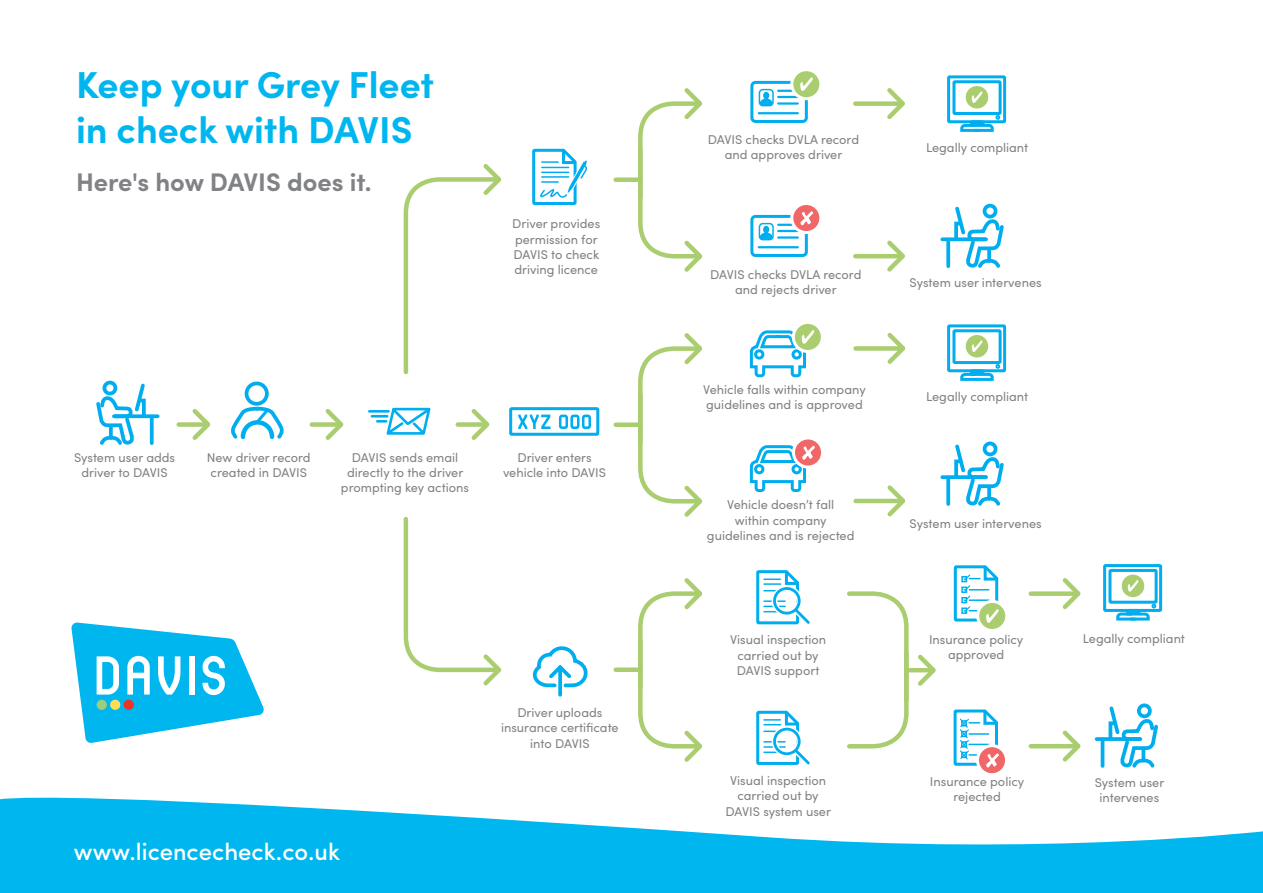
<style>
.page{position:relative;width:1263px;height:893px;background:#fff}
.page>*{position:absolute;margin:0;border:0;box-sizing:border-box;transform-origin:0 0}
.t1{font:700 37.5px/45px "Sofia Pro";color:#00b6ef}
.t2{font:700 25.5px "Sofia Pro";color:#808285}
.t3{font:500 24px "Sofia Pro";color:#fff}
.t4{font:12.75px/15.3px "Sofia Pro";color:#808285;text-align:center}
</style>
<div class="page">
<svg style="left:942px;top:237px;width:10px;height:4px"></svg>
<svg style="left:946px;top:240px;width:4px;height:26px"></svg>
<svg style="left:952px;top:204px;width:52px;height:64px"></svg>
<svg style="left:987px;top:249px;width:4px;height:12px"></svg>
<div style="left:983px;top:204px;width:14px;height:14px;border:4px solid #00aeef;border-radius:50%"></div>
<svg style="left:148px;top:414px;width:10px;height:4px"></svg>
<svg style="left:150px;top:417px;width:4px;height:26px"></svg>
<svg style="left:96px;top:381px;width:52px;height:64px"></svg>
<svg style="left:109px;top:426px;width:4px;height:12px"></svg>
<div style="left:103px;top:381px;width:14px;height:14px;border:4px solid #00aeef;border-radius:50%"></div>
<div style="left:245px;top:382px;width:24px;height:24px;border:4px solid #00aeef;border-radius:50%"></div>
<svg style="left:231px;top:405px;width:52px;height:34px"></svg>
<svg style="left:942px;top:475px;width:10px;height:4px"></svg>
<svg style="left:946px;top:477px;width:4px;height:27px"></svg>
<svg style="left:952px;top:442px;width:52px;height:64px"></svg>
<svg style="left:987px;top:487px;width:4px;height:12px"></svg>
<div style="left:983px;top:442px;width:14px;height:14px;border:4px solid #00aeef;border-radius:50%"></div>
<svg style="left:1096px;top:737px;width:11px;height:4px"></svg>
<hr style="left:1101px;top:739px;width:3px;height:27px;background:#00aeef">
<svg style="left:1107px;top:706px;width:51px;height:62px"></svg>
<svg style="left:1141px;top:749px;width:4px;height:11px"></svg>
<div style="left:1137px;top:703px;width:15px;height:15px;border:4px solid #00aeef;border-radius:50%"></div>
<hr style="left:369px;top:410px;width:19px;height:3px;background:#00aeef">
<hr style="left:372px;top:415px;width:15px;height:3px;background:#00aeef">
<svg style="left:377px;top:407px;width:54px;height:28px"></svg>
<svg style="left:518px;top:415px;width:32px;height:14px"></svg>
<svg style="left:559px;top:415px;width:32px;height:14px"></svg>
<div style="left:509px;top:407px;width:90px;height:29px;border:3px solid #00aeef"></div>
<svg style="left:532px;top:148px;width:55px;height:57px"></svg>
<div style="left:750px;top:81px;width:58px;height:42px;border:3px solid #00aeef;border-radius:4px"></div>
<div style="left:759px;top:89px;width:15px;height:17px;border:2px solid #00aeef;border-radius:3px"></div>
<svg style="left:759px;top:92px;width:14px;height:14px"></svg>
<hr style="left:759px;top:112px;width:39px;height:2px;background:#00aeef">
<hr style="left:778px;top:102px;width:20px;height:3px;background:#00aeef">
<hr style="left:778px;top:90px;width:20px;height:2px;background:#00aeef">
<hr style="left:778px;top:96px;width:20px;height:2px;background:#00aeef">
<svg style="left:978px;top:601px;width:29px;height:29px"></svg>
<div style="left:976px;top:600px;width:32px;height:32px;border:3px solid #fff;border-radius:50%"></div>
<svg style="left:953px;top:565px;width:47px;height:59px"></svg>
<svg style="left:977px;top:746px;width:29px;height:29px"></svg>
<div style="left:976px;top:744px;width:32px;height:32px;border:3px solid #fff;border-radius:50%"></div>
<svg style="left:953px;top:709px;width:46px;height:59px"></svg>
<svg style="left:792px;top:70px;width:29px;height:29px"></svg>
<div style="left:790px;top:68px;width:32px;height:32px;border:3px solid #fff;border-radius:50%"></div>
<svg style="left:800px;top:77px;width:13px;height:16px"></svg>
<div style="left:750px;top:215px;width:58px;height:42px;border:3px solid #00aeef;border-radius:4px"></div>
<div style="left:759px;top:223px;width:15px;height:17px;border:2px solid #00aeef;border-radius:3px"></div>
<svg style="left:759px;top:226px;width:14px;height:14px"></svg>
<hr style="left:759px;top:246px;width:39px;height:2px;background:#00aeef">
<hr style="left:778px;top:236px;width:20px;height:3px;background:#00aeef">
<hr style="left:778px;top:224px;width:20px;height:2px;background:#00aeef">
<hr style="left:778px;top:230px;width:20px;height:2px;background:#00aeef">
<svg style="left:793px;top:438px;width:29px;height:29px"></svg>
<div style="left:792px;top:436px;width:32px;height:33px;border:3px solid #fff;border-radius:50%"></div>
<svg style="left:749px;top:443px;width:67px;height:49px"></svg>
<div style="left:966px;top:86px;width:22px;height:22px;background:#aacd70;border-radius:50%"></div>
<svg style="left:971px;top:91px;width:12px;height:12px"></svg>
<div style="left:947px;top:75px;width:59px;height:48px;border:3px solid #00aeef"></div>
<div style="left:952px;top:80px;width:49px;height:35px;border:3px solid #00aeef"></div>
<svg style="left:959px;top:115px;width:41px;height:17px"></svg>
<div style="left:966px;top:335px;width:22px;height:22px;background:#aacd70;border-radius:50%"></div>
<svg style="left:971px;top:340px;width:12px;height:12px"></svg>
<div style="left:947px;top:324px;width:59px;height:48px;border:3px solid #00aeef"></div>
<div style="left:952px;top:329px;width:49px;height:35px;border:3px solid #00aeef"></div>
<svg style="left:959px;top:364px;width:41px;height:17px"></svg>
<div style="left:1122px;top:575px;width:22px;height:22px;background:#aacd70;border-radius:50%"></div>
<svg style="left:1127px;top:580px;width:12px;height:12px"></svg>
<div style="left:1103px;top:564px;width:59px;height:48px;border:3px solid #00aeef"></div>
<div style="left:1108px;top:569px;width:49px;height:35px;border:3px solid #00aeef"></div>
<svg style="left:1115px;top:604px;width:41px;height:17px"></svg>
<svg style="left:756px;top:570px;width:54px;height:55px"></svg>
<svg style="left:756px;top:710px;width:54px;height:55px"></svg>
<svg style="left:558px;top:689px;width:4px;height:6px"></svg>
<svg style="left:532px;top:646px;width:56px;height:43px"></svg>
<svg style="left:192px;top:409px;width:19px;height:31px"></svg>
<div style="left:179px;top:422px;width:27px;height:5px;background:#aacd70"></div>
<svg style="left:325px;top:409px;width:19px;height:31px"></svg>
<div style="left:312px;top:422px;width:27px;height:5px;background:#aacd70"></div>
<svg style="left:471px;top:409px;width:19px;height:31px"></svg>
<div style="left:458px;top:422px;width:27px;height:5px;background:#aacd70"></div>
<svg style="left:887px;top:88px;width:18px;height:31px"></svg>
<div style="left:855px;top:101px;width:46px;height:5px;background:#aacd70"></div>
<svg style="left:883px;top:240px;width:22px;height:32px"></svg>
<hr style="left:855px;top:254px;width:46px;height:4px;background:#aacd70">
<svg style="left:887px;top:333px;width:19px;height:31px"></svg>
<div style="left:856px;top:346px;width:45px;height:5px;background:#aacd70"></div>
<svg style="left:883px;top:485px;width:23px;height:32px"></svg>
<hr style="left:856px;top:499px;width:45px;height:4px;background:#aacd70">
<svg style="left:1062px;top:578px;width:19px;height:31px"></svg>
<div style="left:1031px;top:591px;width:45px;height:5px;background:#aacd70"></div>
<svg style="left:1058px;top:730px;width:23px;height:32px"></svg>
<hr style="left:1031px;top:744px;width:45px;height:4px;background:#aacd70">
<svg style="left:638px;top:88px;width:64px;height:184px"></svg>
<div style="left:616px;top:177px;width:24px;height:5px;background:#aacd70"></div>
<svg style="left:638px;top:333px;width:64px;height:184px"></svg>
<div style="left:616px;top:422px;width:24px;height:5px;background:#aacd70"></div>
<svg style="left:638px;top:578px;width:64px;height:184px"></svg>
<div style="left:616px;top:667px;width:24px;height:5px;background:#aacd70"></div>
<svg style="left:847px;top:591px;width:89px;height:158px"></svg>
<hr style="left:906px;top:668px;width:25px;height:4px;background:#aacd70">
<svg style="left:403px;top:517px;width:98px;height:169px"></svg>
<svg style="left:403px;top:164px;width:98px;height:211px"></svg>
<svg style="left:792px;top:203px;width:29px;height:30px"></svg>
<div style="left:790px;top:202px;width:32px;height:32px;border:3px solid #fff;border-radius:50%"></div>
<svg style="left:800px;top:211px;width:14px;height:15px"></svg>
<svg style="left:793px;top:322px;width:29px;height:29px"></svg>
<div style="left:792px;top:321px;width:32px;height:32px;border:3px solid #fff;border-radius:50%"></div>
<svg style="left:749px;top:328px;width:65px;height:50px"></svg>
<svg style="left:0;top:797px;width:1263px;height:96px;fill:#00b6ef"></svg>
<svg style="left:71px;top:623px;width:193px;height:120px"></svg>
<div style="left:97px;top:700px;width:10px;height:10px;background:#9dcf7b;border-radius:50%"></div>
<div style="left:110px;top:700px;width:10px;height:10px;background:#ffdd54;border-radius:50%"></div>
<div style="left:124px;top:700px;width:10px;height:10px;background:#ea3428;border-radius:50%"></div>
<h1 class="t1" style="left:76px;top:59px;width:360px">Keep your Grey Fleet in check with DAVIS</h1>
<h2 class="t2" style="left:76px;top:163px;width:297px">Here's how DAVIS does it.</h2>
<p class="t4" style="left:512px;top:215px;width:90px;text-align:left">Driver provides permission for<br>DAVIS to check driving licence</p>
<p class="t4" style="left:74px;top:449px;width:103px">System user adds driver to DAVIS</p>
<p class="t4" style="left:207px;top:449px;width:105px;text-align:left">New driver record created in DAVIS</p>
<p class="t4" style="left:341px;top:449px;width:130px">DAVIS sends email directly to the driver prompting key actions</p>
<p class="t4" style="left:503px;top:449px;width:105px">Driver enters vehicle into DAVIS</p>
<p class="t4" style="left:501px;top:704px;width:119px">Driver uploads insurance certificate into DAVIS</p>
<h3 class="t3" style="left:74px;top:834px;width:268px">www.licencecheck.co.uk</h3>
<p class="t4" style="left:708px;top:131px;width:153px">DAVIS checks DVLA record and approves driver</p>
<p class="t4" style="left:710px;top:266px;width:153px">DAVIS checks DVLA record and rejects driver</p>
<p class="t4" style="left:703px;top:381px;width:164px;text-align:left">Vehicle falls within company guidelines and is approved</p>
<p class="t4" style="left:707px;top:497px;width:149px">Vehicle doesn’t fall<br>within company guidelines and is rejected</p>
<p class="t4" style="left:730px;top:631px;width:98px">Visual inspection carried out by<br>DAVIS support</p>
<p class="t4" style="left:725px;top:772px;width:107px">Visual inspection carried out by<br>DAVIS system user</p>
<p class="t4" style="left:926px;top:139px;width:104px">Legally compliant</p>
<p class="t4" style="left:909px;top:275px;width:134px">System user intervenes</p>
<p class="t4" style="left:926px;top:388px;width:104px">Legally compliant</p>
<p class="t4" style="left:910px;top:515px;width:134px">System user intervenes</p>
<p class="t4" style="left:929px;top:631px;width:96px">Insurance policy approved</p>
<p class="t4" style="left:1083px;top:630px;width:104px">Legally compliant</p>
<p class="t4" style="left:930px;top:773px;width:96px">Insurance policy rejected</p>
<p class="t4" style="left:1095px;top:774px;width:71px">System user intervenes</p>
</div>
